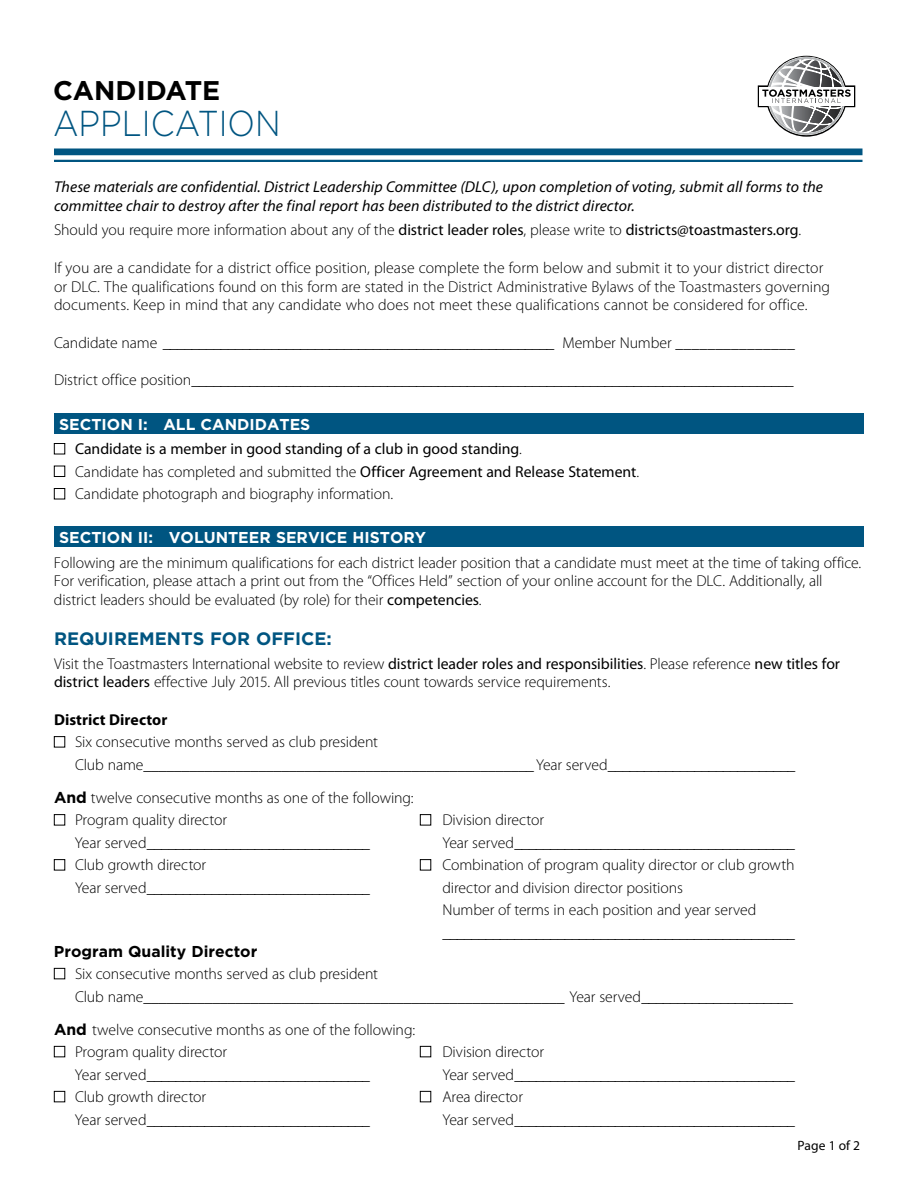
<style>
.page{position:relative;width:918px;height:1188px;background:#fff}
.page>*{position:absolute;margin:0;border:0;box-sizing:border-box;transform-origin:0 0}
.t1{font:300 36px "Gotham";color:#005581;scale:.9 1}
.t2{font:700 27px "Gotham";color:#000}
.t3{font:700 18px "Gotham";color:#005581}
.t4{font:300 15.75px/22.5px "Myriad Pro";letter-spacing:-.005em;color:#000}
.t5{font:italic 15.75px/18.8px "Myriad Pro";letter-spacing:.005em;color:#000}
.t6{font:15.75px/22.5px "Myriad Pro";color:#000}
.t7{font:700 15.75px "Gotham";color:#fff}
.t8{font:700 15.75px "Gotham";color:#000}
.t9{font:700 15.75px "Myriad Pro";letter-spacing:.005em;color:#000}
.t10{font:13.5px "Myriad Pro";letter-spacing:.005em;color:#000}
.s1{font-weight:400}
.s2{font-weight:300}
.s3{font-family:"Gotham";font-weight:700}
</style>
<div class="page">
<svg style="left:758px;top:56px;width:97px;height:81px"></svg>
<div style="left:54px;top:148px;width:808px;height:7px;background:#005581"></div>
<hr style="left:54px;top:160px;width:808px;height:2px;background:#005581">
<div style="left:54px;top:443px;width:11px;height:11px;border:1px solid #000"></div>
<div style="left:54px;top:466px;width:11px;height:11px;border:1px solid #000"></div>
<div style="left:54px;top:488px;width:11px;height:11px;border:1px solid #000"></div>
<div style="left:54px;top:736px;width:11px;height:11px;border:1px solid #000"></div>
<div style="left:54px;top:814px;width:11px;height:11px;border:1px solid #000"></div>
<div style="left:420px;top:814px;width:11px;height:11px;border:1px solid #000"></div>
<div style="left:54px;top:859px;width:11px;height:11px;border:1px solid #000"></div>
<div style="left:420px;top:859px;width:11px;height:11px;border:1px solid #000"></div>
<div style="left:54px;top:968px;width:11px;height:11px;border:1px solid #000"></div>
<div style="left:54px;top:1046px;width:11px;height:11px;border:1px solid #000"></div>
<div style="left:420px;top:1046px;width:11px;height:11px;border:1px solid #000"></div>
<div style="left:54px;top:1091px;width:11px;height:11px;border:1px solid #000"></div>
<div style="left:420px;top:1091px;width:11px;height:11px;border:1px solid #000"></div>
<div style="left:54px;top:413px;width:810px;height:20px;background:#005581"></div>
<div style="left:54px;top:526px;width:810px;height:21px;background:#005581"></div>
<h2 class="t2" style="left:53px;top:72px;width:169px">CANDIDATE</h2>
<h1 class="t1" style="left:53px;top:100px;width:255px">APPLICATION</h1>
<p class="t5" style="left:54px;top:177px;width:771px">These materials are confidential. District Leadership Committee (DLC), upon completion of voting, submit all forms to the committee chair to destroy after the final report has been distributed to the district director.</p>
<p class="t4" style="left:54px;top:219px;width:749px">Should you require more information about any of the <span class="s1">district leader roles</span>, please write to <span class="s1">districts@toastmasters.org</span>.</p>
<p class="t4" style="left:54px;top:258px;width:778px;line-height:18.8px">If you are a candidate for a district office position, please complete the form below and submit it to your district director or DLC. The qualifications found on this form are stated in the District Administrative Bylaws of the Toastmasters governing documents. Keep in mind that any candidate who does not meet these qualifications cannot be considered for office.</p>
<p class="t4" style="left:54px;top:331px;width:742px">Candidate name ______________________________________________________ Member Number _______________</p>
<p class="t4" style="left:54px;top:369px;width:741px">District office position___________________________________________________________________________________</p>
<p class="t7" style="left:59px;top:414px;width:253px">SECTION I: ALL CANDIDATES</p>
<p class="t6" style="left:75px;top:438px;width:566px">Candidate is a member in good standing of a club in good standing<span class="s2">.<br>Candidate has completed and submitted the</span> Officer Agreement and Release Statement<span class="s2">.<br>Candidate photograph and biography information.</span></p>
<p class="t7" style="left:59px;top:527px;width:368px">SECTION II: VOLUNTEER SERVICE HISTORY</p>
<p class="t4" style="left:54px;top:553px;width:809px;line-height:18.8px">Following are the minimum qualifications for each district leader position that a candidate must meet at the time of taking office.<br>For verification, please attach a print out from the “Offices Held” section of your online account for the DLC. Additionally, all district leaders should be evaluated (by role) for their <span class="s1">competencies</span>.</p>
<p class="t3" style="left:54px;top:627px;width:279px">REQUIREMENTS FOR OFFICE:</p>
<p class="t4" style="left:54px;top:654px;width:788px;line-height:18.8px">Visit the Toastmasters International website to review <span class="s1">district leader roles and responsibilities</span>. Please reference <span class="s1">new titles for district leaders</span> effective July 2015. All previous titles count towards service requirements.</p>
<p class="t9" style="left:54px;top:709px;width:115px">District Director</p>
<p class="t4" style="left:75px;top:731px;width:722px">Six consecutive months served as club president<br>Club name___________________________________________________ Year served__________________________</p>
<p class="t4" style="left:75px;top:786px;width:340px;text-indent:-21px"><span class="s3">And</span> twelve consecutive months as one of the following:<br>Program quality director</p>
<p class="t4" style="left:443px;top:809px;width:103px">Division director</p>
<p class="t4" style="left:75px;top:831px;width:297px">Year served_______________________________</p>
<p class="t4" style="left:442px;top:831px;width:354px">Year served_______________________________________</p>
<p class="t4" style="left:75px;top:854px;width:133px">Club growth director</p>
<p class="t4" style="left:443px;top:854px;width:354px">Combination of program quality director or club growth</p>
<p class="t4" style="left:75px;top:876px;width:297px">Year served_______________________________</p>
<p class="t4" style="left:443px;top:876px;width:354px">director and division director positions<br>Number of terms in each position and year served _________________________________________________</p>
<p class="t8" style="left:54px;top:941px;width:205px">Program Quality Director</p>
<p class="t4" style="left:75px;top:963px;width:720px">Six consecutive months served as club president<br>Club name_______________________________________________________ Year served_____________________</p>
<p class="t4" style="left:75px;top:1018px;width:342px;text-indent:-21px"><span class="s3">And</span> twelve consecutive months as one of the following:<br>Program quality director</p>
<p class="t4" style="left:443px;top:1041px;width:103px">Division director</p>
<p class="t4" style="left:75px;top:1063px;width:297px">Year served_______________________________</p>
<p class="t4" style="left:442px;top:1063px;width:354px">Year served_______________________________________</p>
<p class="t4" style="left:75px;top:1086px;width:133px">Club growth director</p>
<p class="t4" style="left:443px;top:1086px;width:82px">Area director</p>
<p class="t4" style="left:75px;top:1108px;width:297px">Year served_______________________________</p>
<p class="t4" style="left:442px;top:1108px;width:354px">Year served_______________________________________</p>
<p class="t10" style="left:797px;top:1137px;width:64px">Page 1 of 2</p>
</div>
